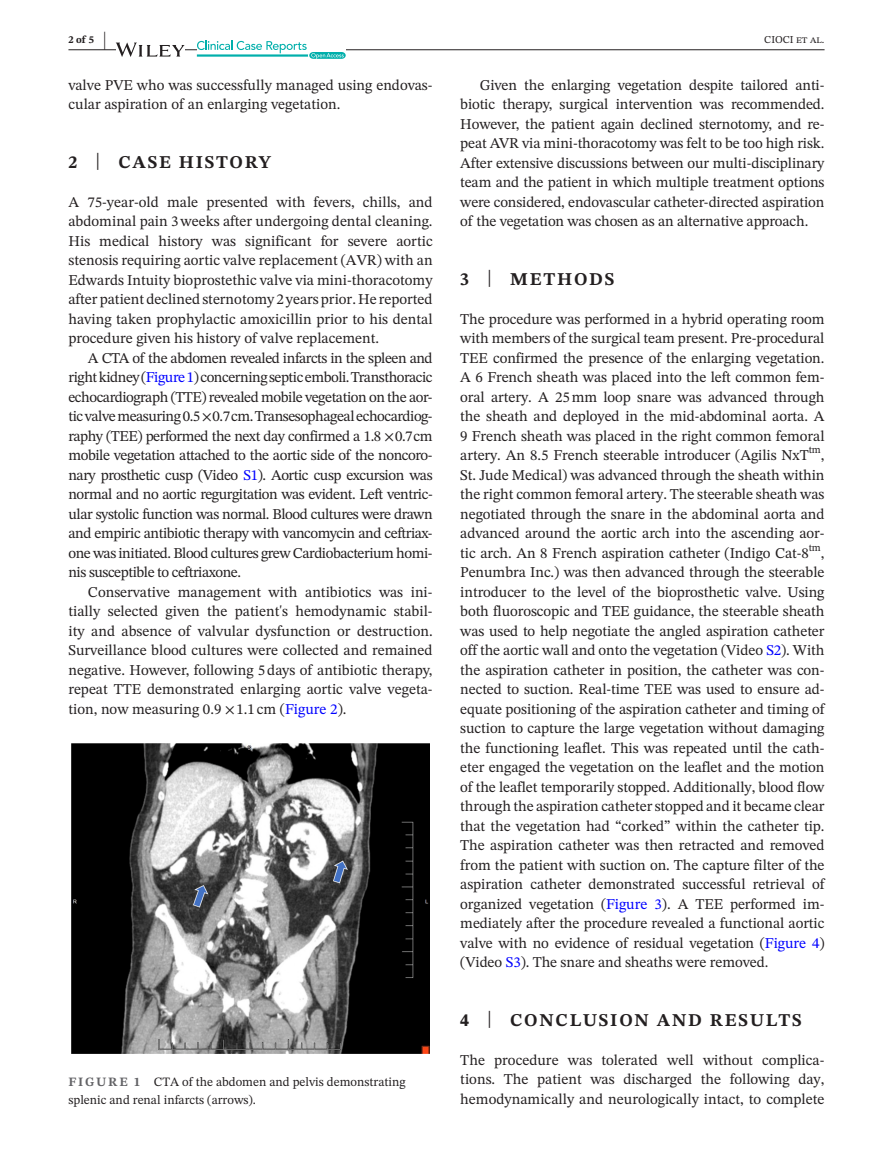
<style>
.page{position:relative;width:893px;height:1174px;background:#fff}
.page>*{position:absolute;margin:0;border:0;box-sizing:border-box;transform-origin:0 0}
.t1{font:700 18px "STIX Two Text";letter-spacing:.1em;color:#231f20}
.t2{font:15px/19.5px "STIX Two Text";letter-spacing:-.005em;color:#231f20;text-align:justify}
.t3{font:12.75px/18px "STIX Two Text";color:#231f20}
.t4{font:10.5px "STIX Two Text";color:#231f20}
.t5{font:700 10.5px "STIX Two Text";color:#231f20}
.s1{font-size:21px}
.s2{font-weight:400;font-size:23.7px}
.s3{color:#00f}
.s4{font-family:"STIX"}
.s5{font-weight:700;color:#636366}
</style>
<div class="page">
<hr style="left:68px;top:49px;width:756px;height:1px;background:#231f20">
<svg style="left:116px;top:43px;width:69px;height:14px"></svg>
<svg style="left:197px;top:41px;width:149px;height:18px"></svg>
<div style="left:68px;top:744px;width:365px;height:309px;background:linear-gradient(to bottom,#fff,#fff)"></div>
<img style="left:72px;top:744px;width:357px;height:309px">
<p class="t5" style="left:68px;top:32px;width:39px">2 of 5 <span class="s1">|</span></p>
<p class="t4" style="left:764px;top:32px;width:62px">CIOCI et al.</p>
<p class="t2" style="left:68px;top:75px;width:366px">valve PVE who was successfully managed using endovas&shy;cular aspiration of an enlarging vegetation.</p>
<p class="t2" style="left:460px;top:75px;width:366px;text-indent:20px">Given the enlarging vegetation despite tailored anti&shy;biotic therapy, surgical intervention was recommended.<br>However, the patient again declined sternotomy, and re&shy;peat AVR via mini-thoracotomy was felt to be too high risk.<br>After extensive discussions between our multi-disciplinary team and the patient in which multiple treatment options were considered, endovascular catheter-directed aspiration of the vegetation was chosen as an alternative approach.</p>
<p class="t1" style="left:68px;top:149px;width:204px">2 <span class="s2">|</span> CASE HISTORY</p>
<p class="t2" style="left:68px;top:192px;width:366px">A 75-year-old male presented with fevers, chills, and abdominal pain 3weeks after undergoing dental cleaning.<br>His medical history was significant for severe aortic stenosis requiring aortic valve replacement (AVR) with an Edwards Intuity bioprostethic valve via mini-thoracotomy after patient declined sternotomy 2 years prior. He reported having taken prophylactic amoxicillin prior to his dental procedure given his history of valve replacement.</p>
<p class="t2" style="left:68px;top:348px;width:366px;text-indent:20px">A CTA of the abdomen revealed infarcts in the spleen and right kidney (<span class="s3">Figure1</span>) concerning septic emboli. Transthoracic echocardiograph (TTE) revealed mobile vegetation on the aor&shy;tic valve measuring 0.5 <span class="s4">×</span>0.7cm. Transesophageal echocardiog&shy;raphy (TEE) performed the next day confirmed a 1.8 <span class="s4">×</span>0.7cm mobile vegetation attached to the aortic side of the noncoro&shy;nary prosthetic cusp (Video <span class="s3">S1</span>). Aortic cusp excursion was normal and no aortic regurgitation was evident. Left ventric&shy;ular systolic function was normal. Blood cultures were drawn and empiric antibiotic therapy with vancomycin and ceftriax&shy;one was initiated. Blood cultures grew Cardiobacterium homi&shy;nis susceptible to ceftriaxone.</p>
<p class="t2" style="left:68px;top:582px;width:366px;text-indent:20px">Conservative management with antibiotics was ini&shy;tially selected given the patient's hemodynamic stabil&shy;ity and absence of valvular dysfunction or destruction.<br>Surveillance blood cultures were collected and remained negative. However, following 5days of antibiotic therapy, repeat TTE demonstrated enlarging aortic valve vegeta&shy;tion, now measuring 0.9 <span class="s4">×</span>1.1 cm (<span class="s3">Figure 2</span>).</p>
<p class="t1" style="left:460px;top:266px;width:156px">3 <span class="s2">|</span> METHODS</p>
<p class="t2" style="left:460px;top:309px;width:366px">The procedure was performed in a hybrid operating room with members of the surgical team present. Pre-procedural TEE confirmed the presence of the enlarging vegetation.<br>A 6 French sheath was placed into the left common fem&shy;oral artery. A 25mm loop snare was advanced through the sheath and deployed in the mid-abdominal aorta. A 9 French sheath was placed in the right common femoral artery. An 8.5 French steerable introducer (Agilis NxT</p>
<p class="t4" style="left:809px;top:442px;width:14px">tm</p>
<p class="t2" style="left:460px;top:445px;width:366px;text-indent:361px">, St. Jude Medical) was advanced through the sheath within the right common femoral artery. The steerable sheath was negotiated through the snare in the abdominal aorta and advanced around the aortic arch into the ascending aor&shy;tic arch. An 8 French aspiration catheter (Indigo Cat-8</p>
<p class="t4" style="left:809px;top:540px;width:14px">tm</p>
<p class="t2" style="left:460px;top:543px;width:366px;text-indent:361px">, Penumbra Inc.) was then advanced through the steerable introducer to the level of the bioprosthetic valve. Using both fluoroscopic and TEE guidance, the steerable sheath was used to help negotiate the angled aspiration catheter off the aortic wall and onto the vegetation (Video <span class="s3">S2</span>). With the aspiration catheter in position, the catheter was con&shy;nected to suction. Real-time TEE was used to ensure ad&shy;equate positioning of the aspiration catheter and timing of suction to capture the large vegetation without damaging the functioning leaflet. This was repeated until the cath&shy;eter engaged the vegetation on the leaflet and the motion of the leaflet temporarily stopped. Additionally, blood flow through the aspiration catheter stopped and it became clear that the vegetation had “corked” within the catheter tip.<br>The aspiration catheter was then retracted and removed from the patient with suction on. The capture filter of the aspiration catheter demonstrated successful retrieval of organized vegetation (<span class="s3">Figure 3</span>). A TEE performed im&shy;mediately after the procedure revealed a functional aortic valve with no evidence of residual vegetation (<span class="s3">Figure 4</span>) (Video <span class="s3">S3</span>). The snare and sheaths were removed.</p>
<p class="t3" style="left:68px;top:1072px;width:339px"><span class="s5">FIGURE 1</span> CTA of the abdomen and pelvis demonstrating splenic and renal infarcts (arrows).</p>
<p class="t1" style="left:460px;top:1007px;width:343px">4 <span class="s2">|</span> CONCLUSION AND RESULTS</p>
<p class="t2" style="left:460px;top:1050px;width:366px">The procedure was tolerated well without complica&shy;tions. The patient was discharged the following day, hemodynamically and neurologically intact, to complete</p>
</div>
